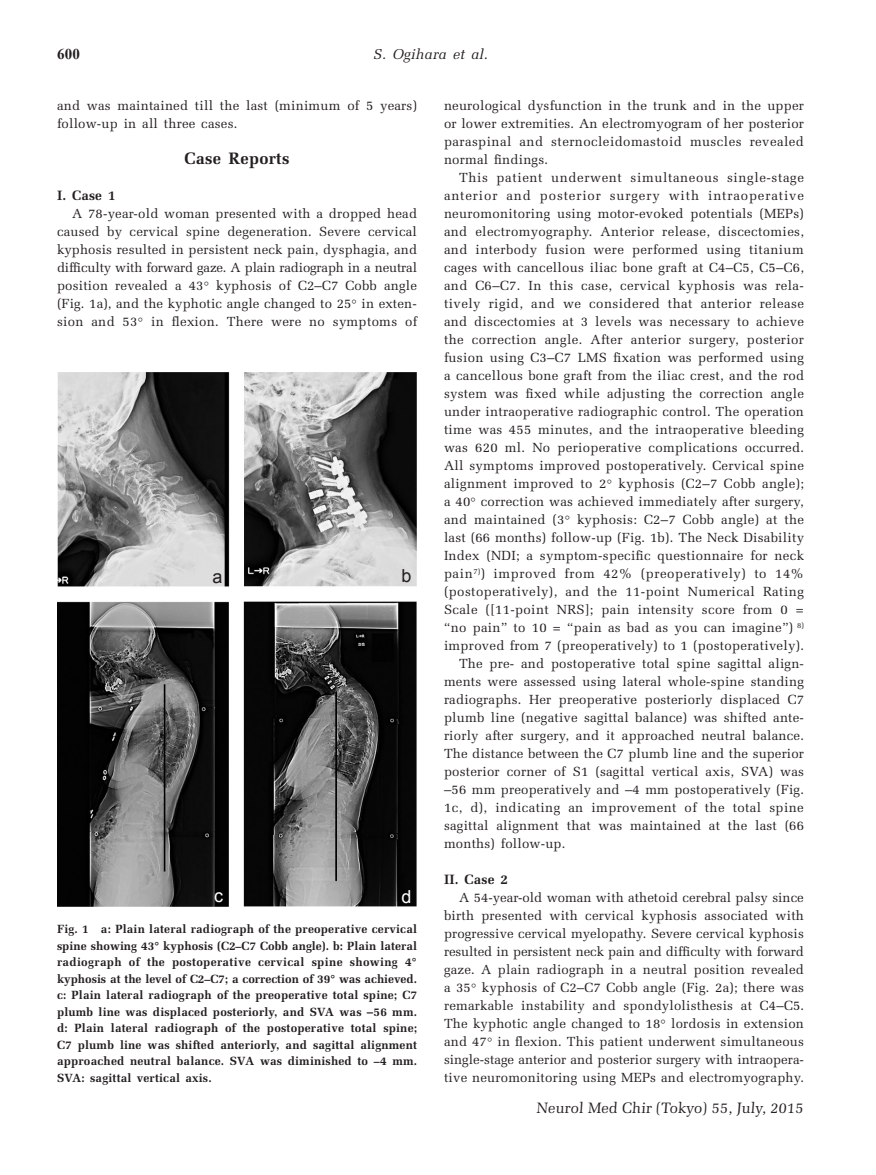
<style>
.page{position:relative;width:876px;height:1175px;background:#fff}
.page>*{position:absolute;margin:0;border:0;box-sizing:border-box;transform-origin:0 0}
.t1{font:18px "Arial";color:#231f20}
.t2{font:18px "Arial";color:#fff}
.t3{font:700 16.5px "Melior LT Std";letter-spacing:.015em;color:#231f20}
.t4{font:italic 15px "Melior LT Std";color:#231f20}
.t5{font:700 15px "Times New Roman";color:#231f20}
.t6{font:italic 14.25px "Melior LT Std";letter-spacing:.015em;color:#231f20}
.H2_below_H1{font:700 13.5px "Melior LT Std";letter-spacing:.015em;color:#231f20}
.Tx{font:13.2px/18px "Melior LT Std";letter-spacing:.015em;color:#231f20;text-align:justify}
.Fig_Caption{font:700 11.85px/16.5px "Melior LT Std";letter-spacing:.015em;color:#231f20;text-align:justify}
</style>
<div class="page">
<img style="left:57px;top:372px;width:360px;height:534px">
<p class="t5" style="left:57px;top:43px;width:24px">600</p>
<p class="t6" style="left:373px;top:46px;width:116px">S. Ogihara et al.</p>
<p class="Tx" style="left:57px;top:96px;width:362px">and was maintained till the last (minimum of 5 years) follow-up in all three cases.</p>
<h1 class="t3" style="left:185px;top:148px;width:106px">Case Reports</h1>
<p class="H2_below_H1" style="left:57px;top:187px;width:60px">I. Case 1</p>
<p class="Tx" style="left:57px;top:204px;width:362px;text-indent:15px">A 78-year-old woman presented with a dropped head caused by cervical spine degeneration. Severe cervical kyphosis resulted in persistent neck pain, dysphagia, and difficulty with forward gaze. A plain radiograph in a neutral position revealed a 43° kyphosis of C2–C7 Cobb angle (Fig. 1a), and the kyphotic angle changed to 25° in exten&shy;sion and 53° in flexion. There were no symptoms of</p>
<p class="t1" style="left:212px;top:564px;width:12px">a</p>
<p class="t1" style="left:401px;top:564px;width:12px">b</p>
<p class="t2" style="left:214px;top:884px;width:10px">c</p>
<p class="t2" style="left:401px;top:884px;width:12px">d</p>
<p class="Fig_Caption" style="left:57px;top:920px;width:362px">Fig. 1 a: Plain lateral radiograph of the preoperative cervical spine showing 43° kyphosis (C2–C7 Cobb angle). b: Plain lateral radiograph of the postoperative cervical spine showing 4° kyphosis at the level of C2–C7; a correction of 39° was achieved. c: Plain lateral radiograph of the preoperative total spine; C7 plumb line was displaced posteriorly, and SVA was −56 mm. d: Plain lateral radiograph of the postoperative total spine; C7 plumb line was shifted anteriorly, and sagittal alignment approached neutral balance. SVA was diminished to –4 mm.<br>SVA: sagittal vertical axis.</p>
<p class="Tx" style="left:444px;top:96px;width:362px">neurological dysfunction in the trunk and in the upper or lower extremities. An electromyogram of her posterior paraspinal and sternocleidomastoid muscles revealed normal findings.</p>
<p class="Tx" style="left:444px;top:168px;width:362px;text-indent:15px">This patient underwent simultaneous single-stage anterior and posterior surgery with intraoperative neuromonitoring using motor-evoked potentials (MEPs) and electromyography. Anterior release, discectomies, and interbody fusion were performed using titanium cages with cancellous iliac bone graft at C4–C5, C5–C6, and C6–C7. In this case, cervical kyphosis was rela&shy;tively rigid, and we considered that anterior release and discectomies at 3 levels was necessary to achieve the correction angle. After anterior surgery, posterior fusion using C3–C7 LMS fixation was performed using a cancellous bone graft from the iliac crest, and the rod system was fixed while adjusting the correction angle under intraoperative radiographic control. The operation time was 455 minutes, and the intraoperative bleeding was 620 ml. No perioperative complications occurred.<br>All symptoms improved postoperatively. Cervical spine alignment improved to 2° kyphosis (C2–7 Cobb angle); a 40° correction was achieved immediately after surgery, and maintained (3° kyphosis: C2–7 Cobb angle) at the last (66 months) follow-up (Fig. 1b). The Neck Disability Index (NDI; a symptom-specific questionnaire for neck pain<sup>7)</sup>) improved from 42% (preoperatively) to 14% (postoperatively), and the 11-point Numerical Rating Scale ([11-point NRS]; pain intensity score from 0 = “no pain” to 10 = “pain as bad as you can imagine”) <sup>8) </sup>improved from 7 (preoperatively) to 1 (postoperatively).</p>
<p class="Tx" style="left:444px;top:654px;width:362px;text-indent:15px">The pre- and postoperative total spine sagittal align&shy;ments were assessed using lateral whole-spine standing radiographs. Her preoperative posteriorly displaced C7 plumb line (negative sagittal balance) was shifted ante&shy;riorly after surgery, and it approached neutral balance.<br>The distance between the C7 plumb line and the superior posterior corner of S1 (sagittal vertical axis, SVA) was –56 mm preoperatively and –4 mm postoperatively (Fig.<br>1c, d), indicating an improvement of the total spine sagittal alignment that was maintained at the last (66 months) follow-up.</p>
<h2 class="H2_below_H1" style="left:444px;top:871px;width:65px">II. Case 2</h2>
<p class="Tx" style="left:444px;top:888px;width:362px;text-indent:15px">A 54-year-old woman with athetoid cerebral palsy since birth presented with cervical kyphosis associated with progressive cervical myelopathy. Severe cervical kyphosis resulted in persistent neck pain and difficulty with forward gaze. A plain radiograph in a neutral position revealed a 35° kyphosis of C2–C7 Cobb angle (Fig. 2a); there was remarkable instability and spondylolisthesis at C4–C5.<br>The kyphotic angle changed to 18° lordosis in extension and 47° in flexion. This patient underwent simultaneous single-stage anterior and posterior surgery with intraopera&shy;tive neuromonitoring using MEPs and electromyography.</p>
<p class="t4" style="left:537px;top:1099px;width:271px">Neurol Med Chir (Tokyo) 55, July, 2015</p>
</div>
